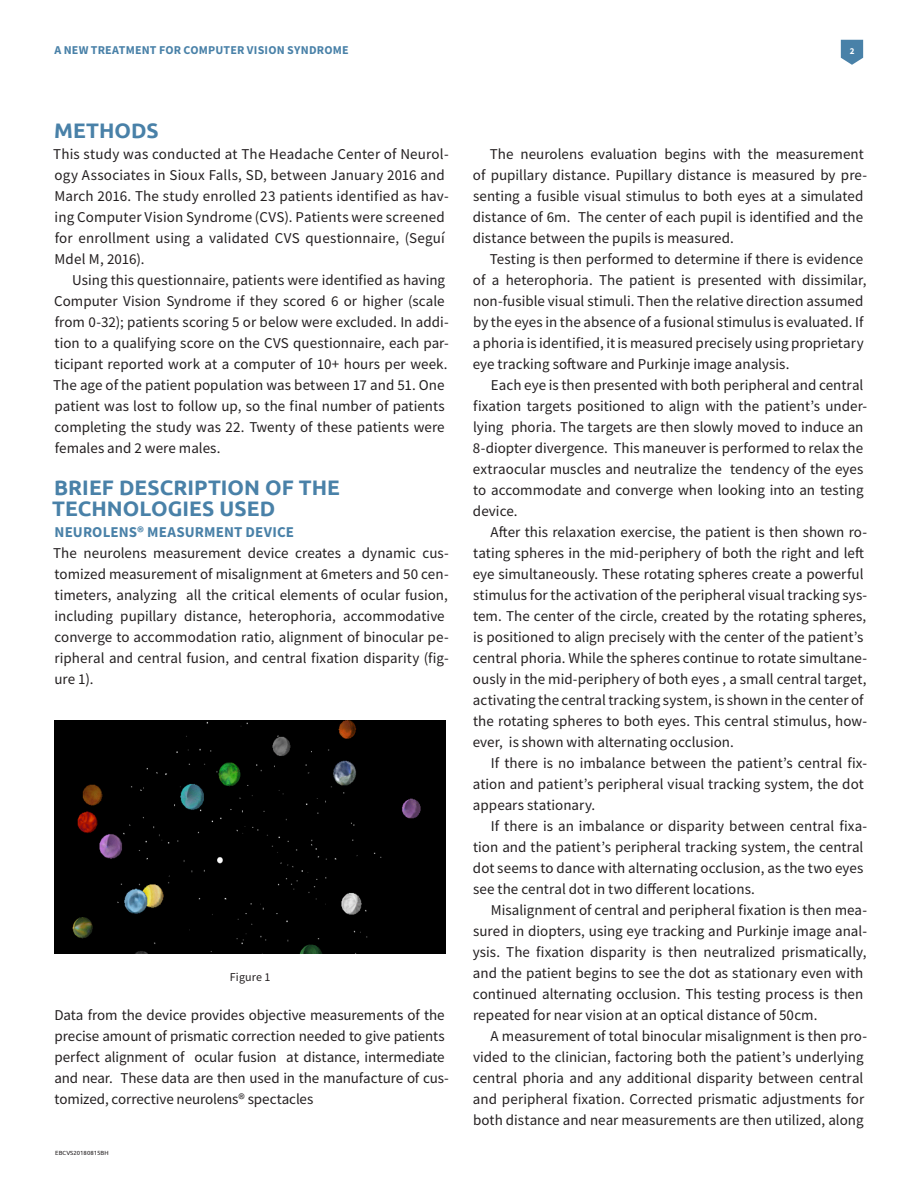
<style>
.page{position:relative;width:918px;height:1188px;background:#fff}
.page>*{position:absolute;margin:0;border:0;box-sizing:border-box;transform-origin:0 0}
.Heading{font:700 21px/21px "Ubuntu";color:#4981a8}
.Heading_-_span_colum{font:700 21px "Ubuntu";color:#4981a8}
.Body_copy_indent{font:15px/21px "Source Sans Pro";letter-spacing:.005em;color:#231f20}
.Body_Copy{font:15px/21px "Source Sans Pro";color:#231f20}
.Subheading{font:700 15px "Source Sans Pro";letter-spacing:.01em;color:#4981a8}
.t1{font:700 12px "Source Sans Pro";letter-spacing:.015em;color:#4981a8}
.t2{font:12px "Source Sans Pro";letter-spacing:.01em;color:#231f20}
.t3{font:700 9px "Source Sans Pro";color:#fff}
.t4{font:6px "Ubuntu";color:#231f20}
</style>
<div class="page">
<svg style="left:841px;top:40px;width:22px;height:25px"></svg>
<div style="left:54px;top:720px;width:392px;height:234px;background:#000"></div>
<p class="t1" style="left:54px;top:42px;width:296px">A NEW TREATMENT FOR COMPUTER VISION SYNDROME</p>
<p class="t3" style="left:850px;top:45px;width:6px">2</p>
<p class="Heading_-_span_colum" style="left:54px;top:118px;width:106px">METHODS</p>
<p class="Body_Copy" style="left:53px;top:143px;width:397px">This study was conducted at The Headache Center of Neurol&shy;ogy Associates in Sioux Falls, SD, between January 2016 and March 2016. The study enrolled 23 patients identified as hav&shy;ing Computer Vision Syndrome (CVS). Patients were screened for enrollment using a validated CVS questionnaire, (Seguí Mdel M, 2016).</p>
<p class="Body_copy_indent" style="left:53px;top:269px;width:397px;text-indent:19px">Using this questionnaire, patients were identified as having Computer Vision Syndrome if they scored 6 or higher (scale from 0-32); patients scoring 5 or below were excluded. In addi&shy;tion to a qualifying score on the CVS questionnaire, each par&shy;ticipant reported work at a computer of 10+ hours per week.<br>The age of the patient population was between 17 and 51. One patient was lost to follow up, so the final number of patients completing the study was 22. Twenty of these patients were females and 2 were males.</p>
<p class="Heading" style="left:52px;top:477px;width:289px">BRIEF DESCRIPTION OF THE<br>TECHNOLOGIES USED</p>
<p class="Subheading" style="left:55px;top:522px;width:241px">NEUROLENS® MEASURMENT DEVICE</p>
<p class="Body_Copy" style="left:53px;top:542px;width:397px">The neurolens measurement device creates a dynamic cus&shy;tomized measurement of misalignment at 6meters and 50 cen&shy;timeters, analyzing all the critical elements of ocular fusion, including pupillary distance, heterophoria, accommodative converge to accommodation ratio, alignment of binocular pe&shy;ripheral and central fusion, and central fixation disparity (fig&shy;ure 1).</p>
<p class="t2" style="left:230px;top:969px;width:42px">Figure 1</p>
<p class="Body_Copy" style="left:54px;top:1004px;width:396px">Data from the device provides objective measurements of the precise amount of prismatic correction needed to give patients perfect alignment of ocular fusion at distance, intermediate and near. These data are then used in the manufacture of cus&shy;tomized, corrective neurolens® spectacles</p>
<p class="t4" style="left:55px;top:1149px;width:55px">EBCVS20180815BH</p>
<p class="Body_copy_indent" style="left:473px;top:143px;width:396px;text-indent:17px">The neurolens evaluation begins with the measurement of pupillary distance. Pupillary distance is measured by pre&shy;senting a fusible visual stimulus to both eyes at a simulated distance of 6m. The center of each pupil is identified and the distance between the pupils is measured.</p>
<p class="Body_copy_indent" style="left:473px;top:248px;width:395px;text-indent:17px">Testing is then performed to determine if there is evidence of a heterophoria. The patient is presented with dissimilar, non-fusible visual stimuli. Then the relative direction assumed by the eyes in the absence of a fusional stimulus is evaluated. If a phoria is identified, it is measured precisely using proprietary eye tracking software and Purkinje image analysis.</p>
<p class="Body_copy_indent" style="left:473px;top:374px;width:396px;text-indent:18px">Each eye is then presented with both peripheral and central fixation targets positioned to align with the patient’s under&shy;lying phoria. The targets are then slowly moved to induce an 8-diopter divergence. This maneuver is performed to relax the extraocular muscles and neutralize the tendency of the eyes to accommodate and converge when looking into an testing device.</p>
<p class="Body_copy_indent" style="left:473px;top:521px;width:396px;text-indent:18px">After this relaxation exercise, the patient is then shown ro&shy;tating spheres in the mid-periphery of both the right and left eye simultaneously. These rotating spheres create a powerful stimulus for the activation of the peripheral visual tracking sys&shy;tem. The center of the circle, created by the rotating spheres, is positioned to align precisely with the center of the patient’s central phoria. While the spheres continue to rotate simultane&shy;ously in the mid-periphery of both eyes , a small central target, activating the central tracking system, is shown in the center of the rotating spheres to both eyes. This central stimulus, how&shy;ever, is shown with alternating occlusion.</p>
<p class="Body_copy_indent" style="left:473px;top:752px;width:396px;text-indent:18px">If there is no imbalance between the patient’s central fix&shy;ation and patient’s peripheral visual tracking system, the dot appears stationary.</p>
<p class="Body_copy_indent" style="left:473px;top:815px;width:396px;text-indent:18px">If there is an imbalance or disparity between central fixa&shy;tion and the patient’s peripheral tracking system, the central dot seems to dance with alternating occlusion, as the two eyes see the central dot in two different locations.</p>
<p class="Body_copy_indent" style="left:473px;top:899px;width:396px;text-indent:18px">Misalignment of central and peripheral fixation is then mea&shy;sured in diopters, using eye tracking and Purkinje image anal&shy;ysis. The fixation disparity is then neutralized prismatically, and the patient begins to see the dot as stationary even with continued alternating occlusion. This testing process is then repeated for near vision at an optical distance of 50cm.</p>
<p class="Body_copy_indent" style="left:473px;top:1025px;width:396px;text-indent:18px">A measurement of total binocular misalignment is then pro&shy;vided to the clinician, factoring both the patient’s underlying central phoria and any additional disparity between central and peripheral fixation. Corrected prismatic adjustments for both distance and near measurements are then utilized, along</p>
</div>
